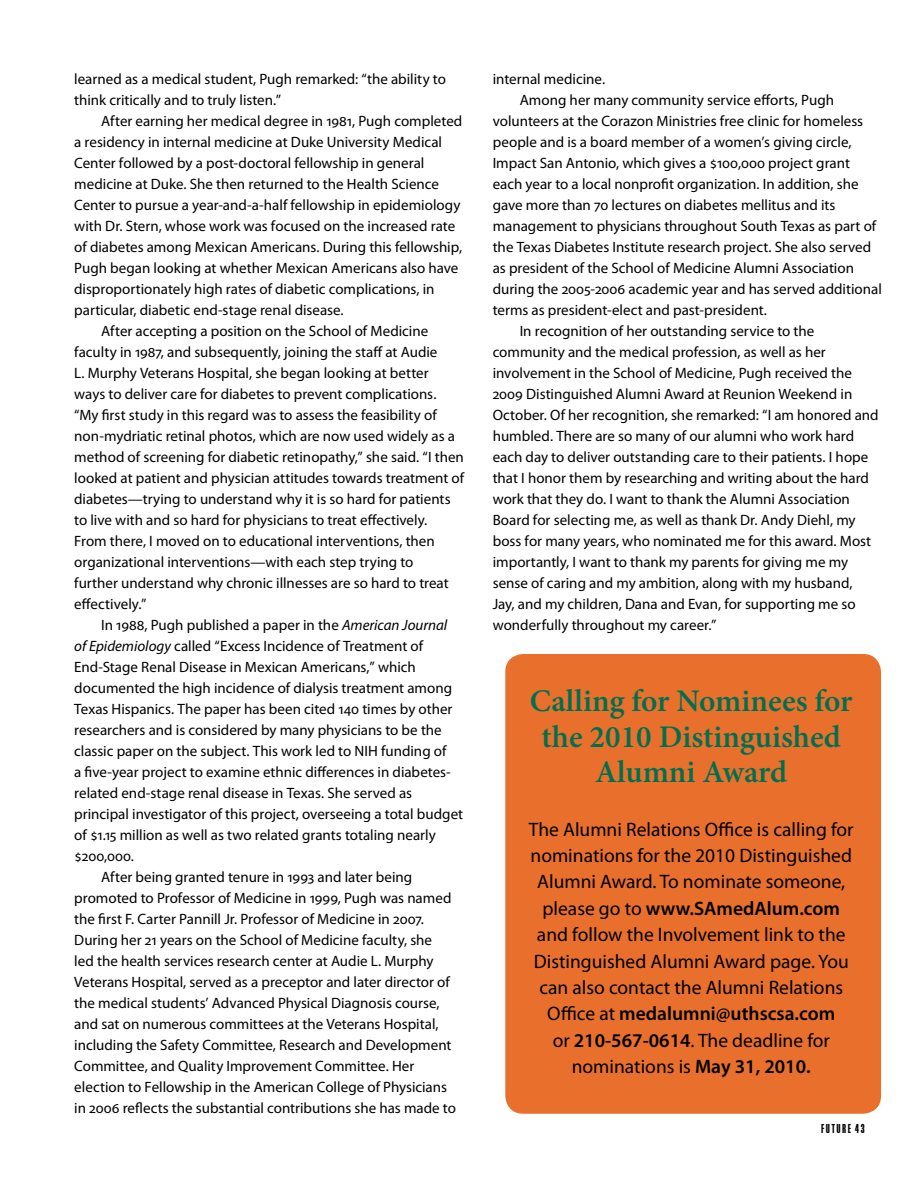
<style>
.page{position:relative;width:918px;height:1188px;background:#fff}
.page>*{position:absolute;margin:0;border:0;box-sizing:border-box;transform-origin:0 0}
.t1{font:600 31.5px/35.4px "Minion Pro";color:#006f51;text-align:center}
.t2{font:19.5px/26.4px "Myriad Pro";color:#000;text-align:center}
.t3{font:15px/21px "Myriad Pro";color:#000}
.t4{font:13.5px "Block Gothic Bold Extra Cond";letter-spacing:.12em;color:#000}
.s1{font-style:italic}
.s2{font-weight:600}
</style>
<div class="page">
<div style="left:505px;top:654px;width:376px;height:460px;background:#e9702c;border-radius:18px"></div>
<p class="t3" style="left:74px;top:68px;width:373px">learned as a medical student, Pugh remarked: “the ability to think critically and to truly listen.”</p>
<p class="t3" style="left:101px;top:110px;width:363px">After earning her medical degree in 1981, Pugh completed</p>
<p class="t3" style="left:74px;top:131px;width:369px">a residency in internal medicine at Duke University Medical</p>
<p class="t3" style="left:74px;top:152px;width:352px">Center followed by a post-doctoral fellowship in general</p>
<p class="t3" style="left:74px;top:173px;width:366px">medicine at Duke. She then returned to the Health Science</p>
<p class="t3" style="left:74px;top:194px;width:388px">Center to pursue a year-and-a-half fellowship in epidemiology</p>
<p class="t3" style="left:74px;top:215px;width:383px">with Dr. Stern, whose work was focused on the increased rate</p>
<p class="t3" style="left:74px;top:236px;width:389px">of diabetes among Mexican Americans. During this fellowship,</p>
<p class="t3" style="left:74px;top:257px;width:386px">Pugh began looking at whether Mexican Americans also have</p>
<p class="t3" style="left:74px;top:278px;width:362px">disproportionately high rates of diabetic complications, in</p>
<p class="t3" style="left:74px;top:299px;width:271px">particular, diabetic end-stage renal disease.</p>
<p class="t3" style="left:101px;top:320px;width:328px">After accepting a position on the School of Medicine</p>
<p class="t3" style="left:74px;top:341px;width:365px">faculty in 1987, and subsequently, joining the staff at Audie</p>
<p class="t3" style="left:74px;top:362px;width:356px">L. Murphy Veterans Hospital, she began looking at better</p>
<p class="t3" style="left:74px;top:383px;width:364px">ways to deliver care for diabetes to prevent complications.</p>
<p class="t3" style="left:74px;top:404px;width:364px">“My first study in this regard was to assess the feasibility of</p>
<p class="t3" style="left:74px;top:425px;width:382px">non-mydriatic retinal photos, which are now used widely as a</p>
<p class="t3" style="left:74px;top:446px;width:391px">method of screening for diabetic retinopathy,” she said. “I then</p>
<p class="t3" style="left:74px;top:467px;width:392px">looked at patient and physician attitudes towards treatment of</p>
<p class="t3" style="left:74px;top:488px;width:378px">diabetes—trying to understand why it is so hard for patients</p>
<p class="t3" style="left:74px;top:509px;width:355px">to live with and so hard for physicians to treat effectively.</p>
<p class="t3" style="left:74px;top:530px;width:362px">From there, I moved on to educational interventions, then</p>
<p class="t3" style="left:74px;top:551px;width:341px">organizational interventions—with each step trying to</p>
<p class="t3" style="left:74px;top:572px;width:376px">further understand why chronic illnesses are so hard to treat</p>
<p class="t3" style="left:74px;top:593px;width:74px">effectively.”</p>
<p class="t3" style="left:101px;top:614px;width:348px">In 1988, Pugh published a paper in the <span class="s1">American Journal</span></p>
<p class="t3" style="left:74px;top:635px;width:350px"><span class="s1">of Epidemiology</span> called “Excess Incidence of Treatment of</p>
<p class="t3" style="left:74px;top:656px;width:343px">End-Stage Renal Disease in Mexican Americans,” which</p>
<p class="t3" style="left:74px;top:677px;width:379px">documented the high incidence of dialysis treatment among</p>
<p class="t3" style="left:74px;top:698px;width:380px">Texas Hispanics. The paper has been cited 140 times by other</p>
<p class="t3" style="left:74px;top:719px;width:369px">researchers and is considered by many physicians to be the</p>
<p class="t3" style="left:74px;top:740px;width:374px">classic paper on the subject. This work led to NIH funding of</p>
<p class="t3" style="left:74px;top:761px;width:378px">a five-year project to examine ethnic differences in diabetes-</p>
<p class="t3" style="left:74px;top:782px;width:339px">related end-stage renal disease in Texas. She served as</p>
<p class="t3" style="left:74px;top:803px;width:391px">principal investigator of this project, overseeing a total budget</p>
<p class="t3" style="left:74px;top:824px;width:363px">of $1.15 million as well as two related grants totaling nearly</p>
<p class="t3" style="left:74px;top:845px;width:61px">$200,000.</p>
<p class="t3" style="left:101px;top:866px;width:313px">After being granted tenure in 1993 and later being</p>
<p class="t3" style="left:74px;top:887px;width:379px">promoted to Professor of Medicine in 1999, Pugh was named</p>
<p class="t3" style="left:74px;top:908px;width:351px">the first F. Carter Pannill Jr. Professor of Medicine in 2007.</p>
<p class="t3" style="left:74px;top:929px;width:359px">During her 21 years on the School of Medicine faculty, she</p>
<p class="t3" style="left:74px;top:950px;width:361px">led the health services research center at Audie L. Murphy</p>
<p class="t3" style="left:74px;top:971px;width:377px">Veterans Hospital, served as a preceptor and later director of</p>
<p class="t3" style="left:74px;top:992px;width:367px">the medical students’ Advanced Physical Diagnosis course,</p>
<p class="t3" style="left:74px;top:1013px;width:366px">and sat on numerous committees at the Veterans Hospital,</p>
<p class="t3" style="left:74px;top:1034px;width:379px">including the Safety Committee, Research and Development</p>
<p class="t3" style="left:74px;top:1055px;width:342px">Committee, and Quality Improvement Committee. Her</p>
<p class="t3" style="left:74px;top:1076px;width:374px">election to Fellowship in the American College of Physicians</p>
<p class="t3" style="left:74px;top:1097px;width:383px">in 2006 reflects the substantial contributions she has made to</p>
<p class="t3" style="left:493px;top:68px;width:114px">internal medicine.</p>
<p class="t3" style="left:520px;top:89px;width:316px">Among her many community service efforts, Pugh</p>
<p class="t3" style="left:493px;top:110px;width:372px">volunteers at the Corazon Ministries free clinic for homeless</p>
<p class="t3" style="left:493px;top:131px;width:360px">people and is a board member of a women’s giving circle,</p>
<p class="t3" style="left:493px;top:152px;width:359px">Impact San Antonio, which gives a $100,000 project grant</p>
<p class="t3" style="left:493px;top:173px;width:367px">each year to a local nonprofit organization. In addition, she</p>
<p class="t3" style="left:493px;top:194px;width:344px">gave more than 70 lectures on diabetes mellitus and its</p>
<p class="t3" style="left:493px;top:215px;width:385px">management to physicians throughout South Texas as part of</p>
<p class="t3" style="left:493px;top:236px;width:380px">the Texas Diabetes Institute research project. She also served</p>
<p class="t3" style="left:493px;top:257px;width:363px">as president of the School of Medicine Alumni Association</p>
<p class="t3" style="left:493px;top:278px;width:391px">during the 2005-2006 academic year and has served additional</p>
<p class="t3" style="left:493px;top:299px;width:276px">terms as president-elect and past-president.</p>
<p class="t3" style="left:520px;top:320px;width:296px">In recognition of her outstanding service to the</p>
<p class="t3" style="left:493px;top:341px;width:335px">community and the medical profession, as well as her</p>
<p class="t3" style="left:493px;top:362px;width:361px">involvement in the School of Medicine, Pugh received the</p>
<p class="t3" style="left:493px;top:383px;width:361px">2009 Distinguished Alumni Award at Reunion Weekend in</p>
<p class="t3" style="left:493px;top:404px;width:387px">October. Of her recognition, she remarked: “I am honored and</p>
<p class="t3" style="left:493px;top:425px;width:363px">humbled. There are so many of our alumni who work hard</p>
<p class="t3" style="left:493px;top:446px;width:377px">each day to deliver outstanding care to their patients. I hope</p>
<p class="t3" style="left:493px;top:467px;width:378px">that I honor them by researching and writing about the hard</p>
<p class="t3" style="left:493px;top:488px;width:359px">work that they do. I want to thank the Alumni Association</p>
<p class="t3" style="left:493px;top:509px;width:364px">Board for selecting me, as well as thank Dr. Andy Diehl, my</p>
<p class="t3" style="left:493px;top:530px;width:380px">boss for many years, who nominated me for this award. Most</p>
<p class="t3" style="left:493px;top:551px;width:357px">importantly, I want to thank my parents for giving me my</p>
<p class="t3" style="left:493px;top:572px;width:361px">sense of caring and my ambition, along with my husband,</p>
<p class="t3" style="left:493px;top:593px;width:365px">Jay, and my children, Dana and Evan, for supporting me so</p>
<p class="t3" style="left:493px;top:614px;width:225px">wonderfully throughout my career.”</p>
<h1 class="t1" style="left:530px;top:683px;width:324px">Calling for Nominees for the 2010 Distinguished<br>Alumni Award</h1>
<p class="t2" style="left:529px;top:816px;width:326px">The Alumni Relations Office is calling for nominations for the 2010 Distinguished Alumni Award. To nominate someone, please go to <span class="s2">www.SAmedAlum.com </span>and follow the Involvement link to the Distinguished Alumni Award page. You can also contact the Alumni Relations Office at <span class="s2">medalumni@uthscsa.com<br></span>or <span class="s2">210-567-0614</span>. The deadline for nominations is <span class="s2">May 31, 2010.</span></p>
<p class="t4" style="left:821px;top:1120px;width:45px">FUTURE 43</p>
</div>
